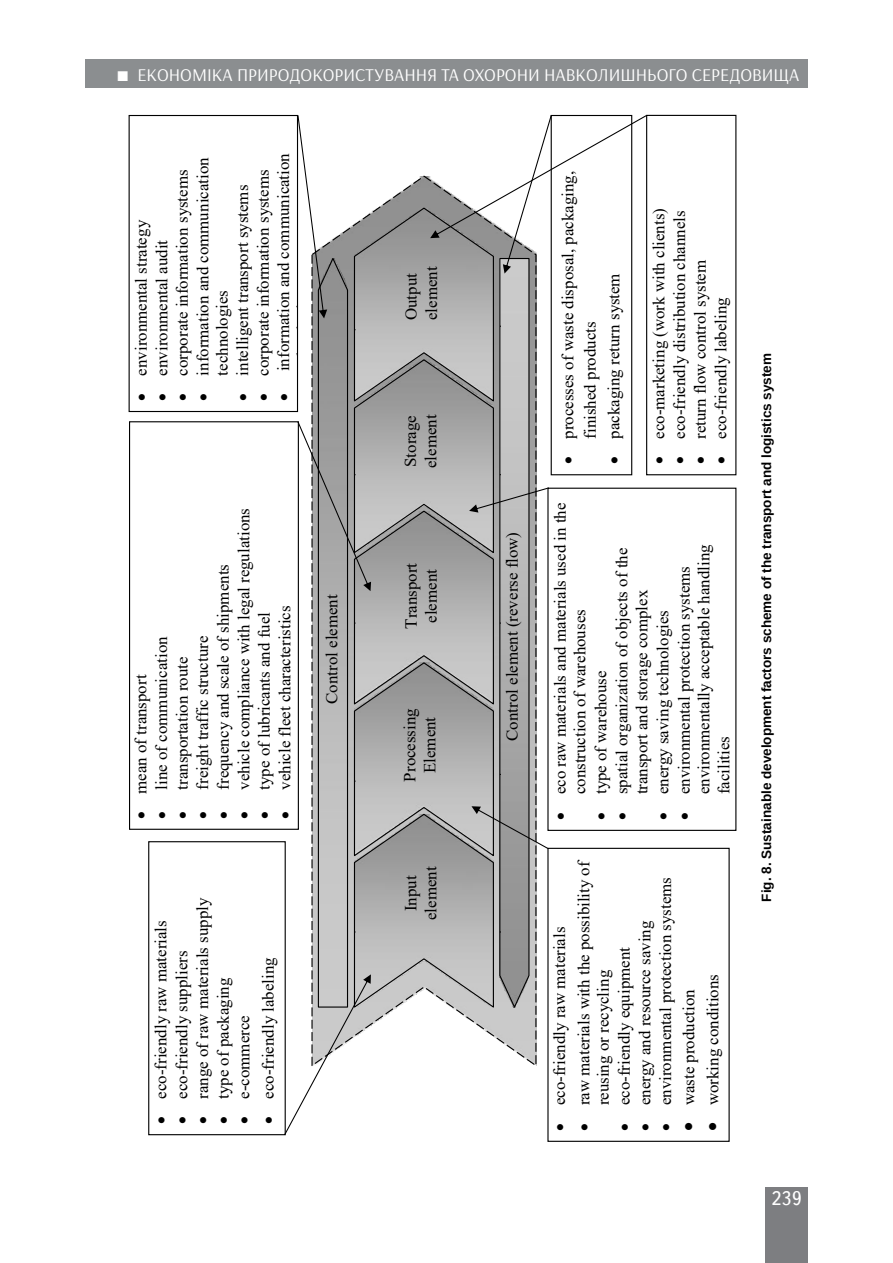
<style>
.page{position:relative;width:893px;height:1263px;background:#fff}
.page>*{position:absolute;margin:0;border:0;box-sizing:border-box;transform-origin:0 0}
.t1{font:19.5px "Ukrainian Text";color:#fff}
.t2{font:18px "Arsenal";color:#fff}
.t3{font:16.95px/20px "Times New Roman";color:#000}
.t4{font:700 13.5px "Arimo";color:#000}
</style>
<div class="page">
<div style="left:765px;top:1187px;width:43px;height:76px;background:#7d7e81"></div>
<div style="left:85px;top:60px;width:723px;height:28px;background:#8b8e90"></div>
<img style="left:647px;top:116px;width:1px;height:358px">
<img style="left:149px;top:842px;width:135px;height:292px">
<svg style="left:284px;top:115px;width:363px;height:1019px"></svg>
<p class="t2" style="left:137px;top:64px;width:663px">ЕКОНОМІКА ПРИРОДОКОРИСТУВАННЯ ТА ОХОРОНИ НАВКОЛИШНЬОГО СЕРЕДОВИЩА</p>
<p class="t3" style="left:131px;top:401px;width:183px;rotate:-90deg">• environmental strategy</p>
<p class="t3" style="left:151px;top:401px;width:163px;rotate:-90deg">• environmental audit</p>
<p class="t3" style="left:273px;top:401px;width:249px;rotate:-90deg">• information and communication</p>
<p class="t3" style="left:192px;top:375px;width:220px;line-height:19.5px;text-indent:-25px;rotate:-90deg">• information and communication technologies</p>
<p class="t3" style="left:253px;top:401px;width:233px;rotate:-90deg">• corporate information systems</p>
<p class="t3" style="left:172px;top:401px;width:233px;rotate:-90deg">• corporate information systems</p>
<p class="t3" style="left:232px;top:401px;width:218px;rotate:-90deg">• intelligent transport systems</p>
<p class="t3" style="left:151px;top:819px;width:184px;rotate:-90deg">• line of communication</p>
<p class="t3" style="left:130px;top:819px;width:146px;rotate:-90deg">• mean of transport</p>
<p class="t3" style="left:233px;top:819px;width:313px;rotate:-90deg">• vehicle compliance with legal regulations</p>
<p class="t3" style="left:212px;top:819px;width:257px;rotate:-90deg">• frequency and scale of shipments</p>
<p class="t3" style="left:254px;top:819px;width:209px;rotate:-90deg">• type of lubricants and fuel</p>
<p class="t3" style="left:274px;top:819px;width:215px;rotate:-90deg">• vehicle fleet characteristics</p>
<p class="t3" style="left:321px;top:704px;width:111px;rotate:-90deg">Control element</p>
<p class="t3" style="left:192px;top:819px;width:185px;rotate:-90deg">• freight traffic structure</p>
<p class="t3" style="left:172px;top:819px;width:164px;rotate:-90deg">• transportation route</p>
<p class="t3" style="left:192px;top:1124px;width:228px;rotate:-90deg">• range of raw materials supply</p>
<p class="t3" style="left:150px;top:1124px;width:205px;rotate:-90deg">• eco-friendly raw materials</p>
<p class="t3" style="left:171px;top:1124px;width:175px;rotate:-90deg">• eco-friendly suppliers</p>
<p class="t3" style="left:212px;top:1124px;width:148px;rotate:-90deg">• type of packaging</p>
<p class="t3" style="left:233px;top:1124px;width:110px;rotate:-90deg">• e-commerce</p>
<p class="t3" style="left:257px;top:1124px;width:168px;rotate:-90deg">• eco-friendly labeling</p>
<p class="t3" style="left:401px;top:320px;width:55px;rotate:-90deg">Output element</p>
<p class="t3" style="left:400px;top:468px;width:55px;rotate:-90deg">Storage element</p>
<p class="t3" style="left:401px;top:629px;width:67px;text-align:center;rotate:-90deg">Transport element</p>
<p class="t3" style="left:399px;top:781px;width:75px;text-align:center;rotate:-90deg">Processing<br>Element</p>
<p class="t3" style="left:400px;top:920px;width:55px;text-align:center;rotate:-90deg">Input element</p>
<p class="t3" style="left:502px;top:741px;width:210px;rotate:-90deg">Control element (reverse flow)</p>
<p class="t3" style="left:556px;top:439px;width:269px;line-height:22.4px;text-indent:-25px;rotate:-90deg">• processes of waste disposal, packaging, finished products</p>
<p class="t3" style="left:603px;top:464px;width:192px;rotate:-90deg">• packaging return system</p>
<p class="t3" style="left:648px;top:464px;width:257px;rotate:-90deg">• eco-marketing (work with clients)</p>
<p class="t3" style="left:669px;top:464px;width:255px;rotate:-90deg">• eco-friendly distribution channels</p>
<p class="t3" style="left:690px;top:464px;width:206px;rotate:-90deg">• return flow control system</p>
<p class="t3" style="left:710px;top:464px;width:168px;rotate:-90deg">• eco-friendly labeling</p>
<p class="t3" style="left:550px;top:794px;width:293px;text-indent:-25px;rotate:-90deg">• eco raw materials and materials used in the construction of warehouses</p>
<p class="t3" style="left:674px;top:794px;width:251px;text-indent:-25px;rotate:-90deg">• environmental protection systems environmentally acceptable handling facilities</p>
<p class="t3" style="left:611px;top:794px;width:248px;text-indent:-25px;rotate:-90deg">• spatial organization of objects of the transport and storage complex</p>
<p class="t3" style="left:652px;top:820px;width:211px;rotate:-90deg">• energy saving technologies</p>
<p class="t3" style="left:590px;top:820px;width:151px;rotate:-90deg">• type of warehouse</p>
<p class="t3" style="left:549px;top:1131px;width:205px;rotate:-90deg">• eco-friendly raw materials</p>
<p class="t3" style="left:574px;top:1105px;width:247px;line-height:19.5px;text-indent:-25px;rotate:-90deg">• raw materials with the possibility of reusing or recycling</p>
<p class="t3" style="left:655px;top:1131px;width:255px;rotate:-90deg">• environmental protection systems</p>
<p class="t3" style="left:634px;top:1131px;width:211px;rotate:-90deg">• energy and resource saving</p>
<p class="t3" style="left:614px;top:1131px;width:185px;rotate:-90deg">• eco-friendly equipment</p>
<p class="t3" style="left:678px;top:1131px;width:143px;rotate:-90deg">• waste production</p>
<p class="t3" style="left:702px;top:1131px;width:158px;rotate:-90deg">• working conditions</p>
<p class="t4" style="left:757px;top:901px;width:550px;rotate:-90deg">Fig. 8. Sustainable development factors scheme of the transport and logistics system</p>
<p class="t1" style="left:771px;top:1188px;width:32px">239</p>
</div>
